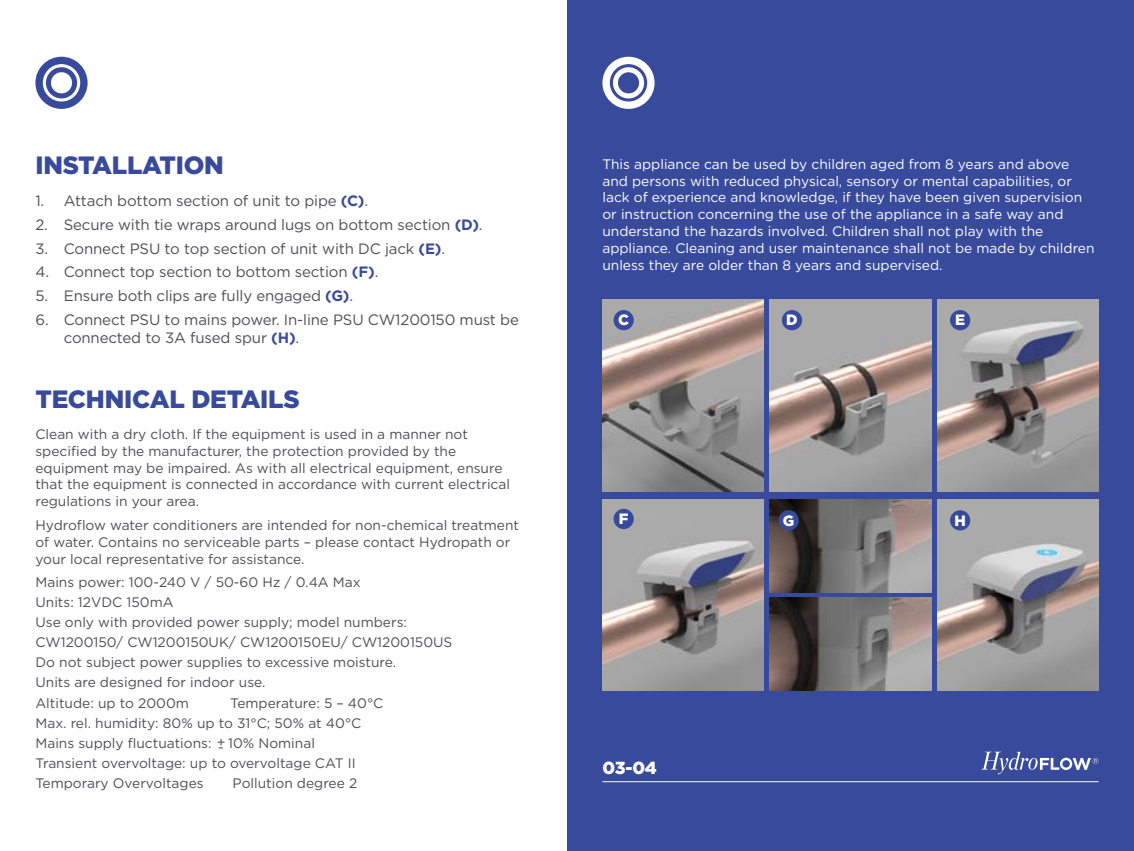
<style>
.page{position:relative;width:1134px;height:851px;background:#fff}
.page>*{position:absolute;margin:0;border:0;box-sizing:border-box;transform-origin:0 0}
.t1{font:900 25px "Gotham HTF";letter-spacing:-.01em;color:#384a9c}
.t2{font:900 17.5px "Gotham HTF";color:#fff}
.t3{font:15px/18px "Gotham HTF";letter-spacing:-.01em;color:#4f4e55}
.t4{font:900 15px "Gotham HTF";color:#fff}
.t5{font:13.75px/20px "Gotham HTF";color:#4f4e55}
.t6{font:13.75px/16.8px "Gotham HTF";color:#fff}
.s1{font-weight:700;color:#384a9c}
</style>
<div class="page">
<svg style="left:35px;top:57px;width:53px;height:52px"></svg>
<div style="left:567px;top:0;width:567px;height:850px;background:#384a9c"></div>
<svg style="left:602px;top:57px;width:53px;height:52px"></svg>
<img style="left:602px;top:300px;width:162px;height:191px">
<img style="left:937px;top:300px;width:161px;height:191px">
<img style="left:770px;top:499px;width:161px;height:93px">
<img style="left:770px;top:597px;width:161px;height:93px">
<img style="left:770px;top:300px;width:161px;height:191px">
<img style="left:602px;top:499px;width:162px;height:191px">
<img style="left:937px;top:499px;width:161px;height:191px">
<div style="left:782px;top:310px;width:20px;height:20px;background:#384a9c;border-radius:50%"></div>
<div style="left:613px;top:508px;width:21px;height:21px;background:#384a9c;border-radius:50%"></div>
<div style="left:950px;top:510px;width:20px;height:20px;background:#384a9c;border-radius:50%"></div>
<div style="left:613px;top:310px;width:21px;height:20px;background:#384a9c;border-radius:50%"></div>
<div style="left:950px;top:310px;width:20px;height:20px;background:#384a9c;border-radius:50%"></div>
<div style="left:778px;top:510px;width:21px;height:20px;background:#384a9c;border-radius:50%"></div>
<svg style="left:981px;top:751px;width:117px;height:23px"></svg>
<hr style="left:602px;top:781px;width:496px;height:1px;background:#fff">
<h1 class="t1" style="left:35px;top:151px;width:190px">INSTALLATION</h1>
<p class="t3" style="left:35px;top:192px;width:334px">1. Attach bottom section of unit to pipe <span class="s1">(C)</span>.</p>
<p class="t3" style="left:35px;top:215px;width:449px">2. Secure with tie wraps around lugs on bottom section <span class="s1">(D)</span>.</p>
<p class="t3" style="left:35px;top:239px;width:411px">3. Connect PSU to top section of unit with DC jack <span class="s1">(E)</span>.</p>
<p class="t3" style="left:35px;top:263px;width:344px">4. Connect top section to bottom section <span class="s1">(F)</span>.</p>
<p class="t3" style="left:35px;top:286px;width:319px">5. Ensure both clips are fully engaged <span class="s1">(G)</span>.</p>
<p class="t3" style="left:64px;top:310px;width:457px;text-indent:-28px">6. Connect PSU to mains power. In-line PSU CW1200150 must be connected to 3A fused spur <span class="s1">(H)</span>.</p>
<h1 class="t1" style="left:35px;top:385px;width:266px">TECHNICAL DETAILS</h1>
<p class="t5" style="left:35px;top:425px;width:476px;line-height:16.8px">Clean with a dry cloth. If the equipment is used in a manner not specified by the manufacturer, the protection provided by the equipment may be impaired. As with all electrical equipment, ensure that the equipment is connected in accordance with current electrical regulations in your area.</p>
<p class="t5" style="left:35px;top:516px;width:485px;line-height:16.8px">Hydroflow water conditioners are intended for non-chemical treatment of water. Contains no serviceable parts – please contact Hydropath or your local representative for assistance.</p>
<p class="t5" style="left:35px;top:572px;width:418px">Mains power: 100-240 V / 50-60 Hz / 0.4A Max<br>Units: 12VDC 150mA<br>Use only with provided power supply; model numbers:<br>CW1200150/ CW1200150UK/ CW1200150EU/ CW1200150US Do not subject power supplies to excessive moisture.<br>Units are designed for indoor use.<br>Altitude: up to 2000m</p>
<p class="t5" style="left:35px;top:692px;width:349px;text-indent:195px">Temperature: 5 – 40°C Max. rel. humidity: 80% up to 31°C; 50% at 40°C Mains supply fluctuations: 10% Nominal<br>Transient overvoltage: up to overvoltage CAT II Temporary Overvoltages</p>
<p class="t5" style="left:217px;top:734px;width:10px">+-</p>
<p class="t5" style="left:233px;top:772px;width:126px">Pollution degree 2</p>
<p class="t6" style="left:602px;top:155px;width:494px">This appliance can be used by children aged from 8 years and above and persons with reduced physical, sensory or mental capabilities, or lack of experience and knowledge, if they have been given supervision or instruction concerning the use of the appliance in a safe way and understand the hazards involved. Children shall not play with the appliance. Cleaning and user maintenance shall not be made by children unless they are older than 8 years and supervised.</p>
<p class="t4" style="left:618px;top:311px;width:12px">C</p>
<p class="t4" style="left:955px;top:311px;width:12px">E</p>
<p class="t4" style="left:786px;top:311px;width:13px">D</p>
<p class="t4" style="left:619px;top:510px;width:11px">F</p>
<p class="t4" style="left:954px;top:511px;width:13px">H</p>
<p class="t4" style="left:783px;top:511px;width:13px">G</p>
<p class="t2" style="left:602px;top:757px;width:56px">03-04</p>
</div>
